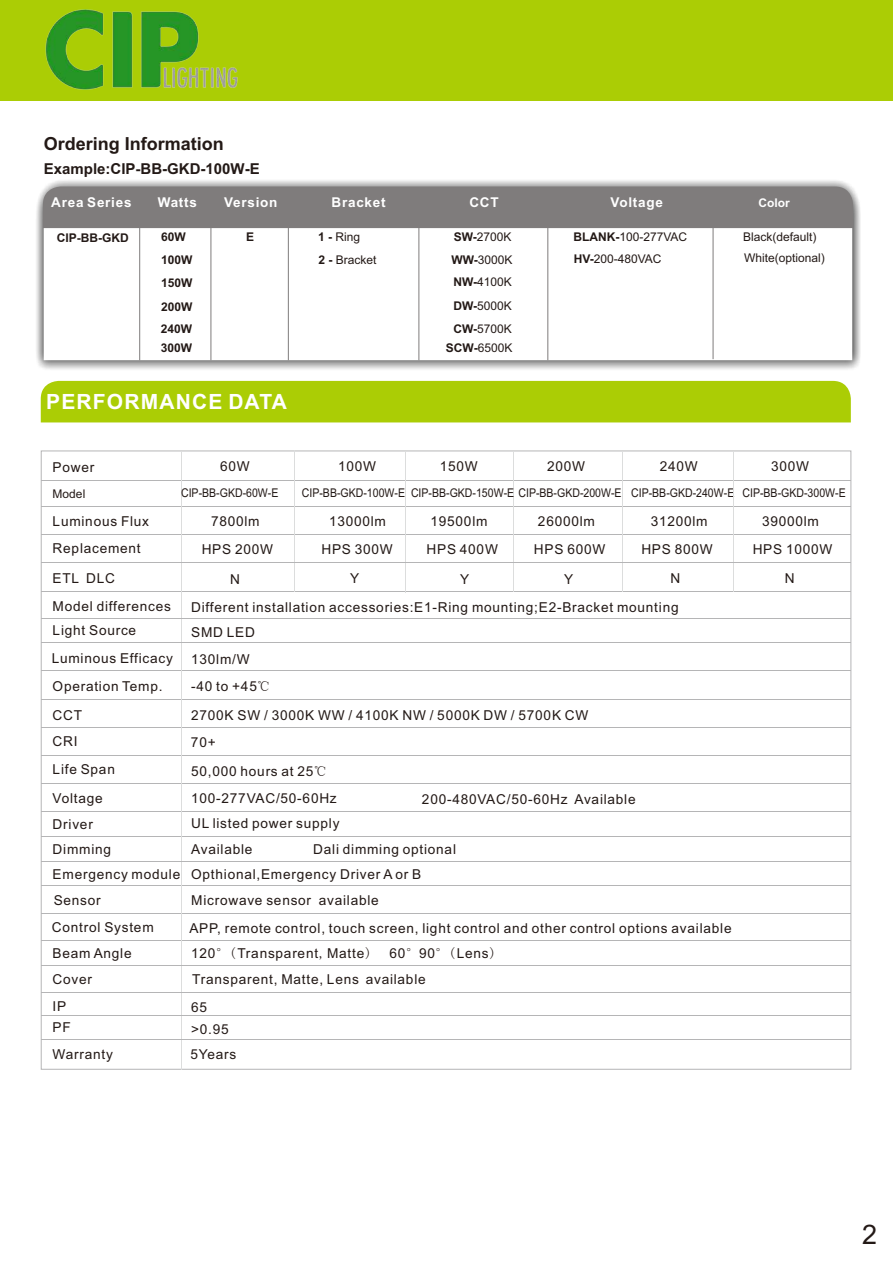
<style>
.page{position:relative;width:893px;height:1263px;background:#fff}
.page>*{position:absolute;margin:0;border:0;box-sizing:border-box;transform-origin:0 0}
.t1{font:27px "Arial";color:#231916}
.t2{font:700 21px "Arial";letter-spacing:.055em;color:#fff}
.t3{font:700 18px "Arial";color:#231916}
.t4{font:700 15px "Arial";color:#231916}
.t5{font:13.65px/27.5px "Arial";letter-spacing:.055em;color:#231916;text-align:center}
.t6{font:700 13.5px "Arial";letter-spacing:.055em;color:#fff}
.t7{font:12px/21.6px "Arial";color:#231916}
.t8{font:12px "Arial";color:#231916;scale:.88 1}
.t9{font:700 12px/22.2px "Arial";color:#231916}
.t10{font:700 12px "Arial";color:#fff}
.s1{font-weight:700}
.s2{font-family:"Sim Sun"}
</style>
<div class="page">
<div style="left:0;top:0;width:893px;height:101px;background:#abcd05"></div>
<div style="left:35px;top:179px;width:825px;height:192px;background:#000;opacity:.75"></div>
<svg style="left:44px;top:228px;width:808px;height:132px"></svg>
<div style="left:43px;top:187px;width:810px;height:41px;background:#7f7c7c"></div>
<hr style="left:139px;top:224px;width:1px;height:136px;background:#7f7c7c">
<hr style="left:211px;top:222px;width:1px;height:138px;background:#7f7c7c">
<hr style="left:418px;top:222px;width:1px;height:138px;background:#7f7c7c">
<hr style="left:547px;top:222px;width:1px;height:138px;background:#7f7c7c">
<hr style="left:713px;top:225px;width:1px;height:134px;background:#7f7c7c">
<hr style="left:288px;top:222px;width:1px;height:138px;background:#7f7c7c">
<div style="left:41px;top:381px;width:810px;height:41px;background:#abcd05"></div>
<hr style="left:41px;top:783px;width:810px;height:1px;background:#b5b5b6">
<hr style="left:41px;top:755px;width:810px;height:1px;background:#b5b5b6">
<hr style="left:41px;top:480px;width:810px;height:1px;background:#b5b5b6">
<hr style="left:41px;top:811px;width:810px;height:1px;background:#b5b5b6">
<hr style="left:41px;top:885px;width:810px;height:1px;background:#b5b5b6">
<hr style="left:41px;top:913px;width:810px;height:1px;background:#b5b5b6">
<hr style="left:41px;top:836px;width:810px;height:1px;background:#b5b5b6">
<hr style="left:41px;top:727px;width:810px;height:1px;background:#b5b5b6">
<hr style="left:41px;top:699px;width:810px;height:1px;background:#b5b5b6">
<hr style="left:41px;top:671px;width:810px;height:1px;background:#b5b5b6">
<hr style="left:41px;top:591px;width:810px;height:1px;background:#b5b5b6">
<hr style="left:41px;top:534px;width:810px;height:1px;background:#b5b5b6">
<hr style="left:41px;top:506px;width:810px;height:1px;background:#b5b5b6">
<hr style="left:41px;top:940px;width:810px;height:1px;background:#b5b5b6">
<hr style="left:181px;top:451px;width:1px;height:618px;background:#dcdddd">
<hr style="left:42px;top:965px;width:809px;height:1px;background:#b5b5b6">
<hr style="left:513px;top:451px;width:1px;height:141px;background:#dcdddd">
<hr style="left:294px;top:451px;width:1px;height:141px;background:#dcdddd">
<hr style="left:41px;top:992px;width:809px;height:1px;background:#b5b5b6">
<hr style="left:41px;top:1015px;width:810px;height:1px;background:#b5b5b6">
<hr style="left:41px;top:1039px;width:809px;height:1px;background:#b5b5b6">
<hr style="left:406px;top:451px;width:1px;height:141px;background:#dcdddd">
<hr style="left:622px;top:451px;width:1px;height:141px;background:#dcdddd">
<hr style="left:41px;top:642px;width:810px;height:1px;background:#b5b5b6">
<hr style="left:41px;top:618px;width:810px;height:1px;background:#b5b5b6">
<hr style="left:734px;top:451px;width:1px;height:141px;background:#dcdddd">
<hr style="left:41px;top:562px;width:810px;height:1px;background:#b5b5b6">
<hr style="left:41px;top:861px;width:810px;height:1px;background:#b5b5b6">
<img style="left:45px;top:10px;width:193px;height:80px">
<h3 class="t3" style="left:44px;top:137px;width:182px">Ordering Information</h3>
<p class="t4" style="left:44px;top:163px;width:217px">Example:CIP-BB-GKD-100W-E</p>
<p class="t6" style="left:51px;top:197px;width:82px">Area Series</p>
<p class="t6" style="left:158px;top:197px;width:41px">Watts</p>
<p class="t6" style="left:224px;top:197px;width:55px">Version</p>
<p class="t6" style="left:332px;top:197px;width:56px">Bracket</p>
<p class="t6" style="left:469px;top:197px;width:31px">CCT</p>
<p class="t6" style="left:611px;top:197px;width:54px">Voltage</p>
<p class="t10" style="left:758px;top:198px;width:33px">Color</p>
<p class="t7" style="left:454px;top:227px;width:59px"><span class="s1">SW-</span>2700K</p>
<p class="t9" style="left:57px;top:227px;width:73px">CIP-BB-GKD</p>
<p class="t9" style="left:161px;top:226px;width:26px">60W</p>
<p class="t7" style="left:318px;top:227px;width:44px"><span class="s1">1 -</span> Ring</p>
<p class="t9" style="left:161px;top:273px;width:33px">150W</p>
<p class="t7" style="left:573px;top:227px;width:115px"><span class="s1">BLANK-</span>100-277VAC</p>
<p class="t9" style="left:246px;top:226px;width:10px">E</p>
<p class="t7" style="left:743px;top:227px;width:75px">Black(default)</p>
<p class="t7" style="left:744px;top:248px;width:82px">White(optional)</p>
<p class="t7" style="left:574px;top:250px;width:89px"><span class="s1">HV-</span>200-480VAC</p>
<p class="t9" style="left:161px;top:250px;width:33px">100W</p>
<p class="t7" style="left:451px;top:250px;width:63px"><span class="s1">WW-</span>3000K<br><span class="s1">NW-</span>4100K</p>
<p class="t7" style="left:453px;top:296px;width:60px;line-height:22.4px"><span class="s1">DW-</span>5000K<br><span class="s1">CW-</span>5700K</p>
<p class="t7" style="left:318px;top:250px;width:60px"><span class="s1">2 -</span> Bracket</p>
<p class="t9" style="left:161px;top:296px;width:33px">200W<br>240W</p>
<p class="t9" style="left:161px;top:338px;width:33px">300W</p>
<h2 class="t2" style="left:46px;top:394px;width:242px">PERFORMANCE DATA</h2>
<p class="t7" style="left:446px;top:338px;width:68px"><span class="s1">SCW-</span>6500K</p>
<p class="t5" style="left:53px;top:455px;width:43px">Power</p>
<p class="t7" style="left:53px;top:484px;width:34px">Model</p>
<p class="t5" style="left:53px;top:508px;width:98px">Luminous Flux</p>
<p class="t5" style="left:53px;top:536px;width:90px">Replacement</p>
<p class="t5" style="left:220px;top:454px;width:31px">60W</p>
<p class="t5" style="left:338px;top:454px;width:39px">100W</p>
<p class="t5" style="left:547px;top:454px;width:39px">200W</p>
<p class="t5" style="left:440px;top:454px;width:39px">150W</p>
<p class="t5" style="left:660px;top:454px;width:39px">240W</p>
<p class="t5" style="left:771px;top:454px;width:39px">300W</p>
<p class="t8" style="left:181px;top:484px;width:112px">CIP-BB-GKD-60W-E</p>
<p class="t8" style="left:302px;top:485px;width:119px">CIP-BB-GKD-100W-E</p>
<p class="t8" style="left:411px;top:485px;width:241px">CIP-BB-GKD-150W-E CIP-BB-GKD-200W-E</p>
<p class="t8" style="left:631px;top:485px;width:119px">CIP-BB-GKD-240W-E</p>
<p class="t8" style="left:742px;top:485px;width:119px">CIP-BB-GKD-300W-E</p>
<p class="t5" style="left:202px;top:509px;width:73px">7800lm<br>HPS 200W</p>
<p class="t5" style="left:329px;top:509px;width:58px">13000lm</p>
<p class="t5" style="left:538px;top:509px;width:58px">26000lm</p>
<p class="t5" style="left:321px;top:537px;width:73px">HPS 300W</p>
<p class="t5" style="left:534px;top:537px;width:73px">HPS 600W</p>
<p class="t5" style="left:426px;top:509px;width:73px;text-align:left">19500lm<br>HPS 400W</p>
<p class="t5" style="left:641px;top:509px;width:73px">31200lm<br>HPS 800W</p>
<p class="t5" style="left:753px;top:509px;width:81px">39000lm<br>HPS 1000W</p>
<p class="t5" style="left:53px;top:566px;width:64px">ETL DLC</p>
<p class="t5" style="left:230px;top:566px;width:11px">N</p>
<p class="t5" style="left:350px;top:566px;width:11px">Y</p>
<p class="t5" style="left:460px;top:567px;width:11px">Y</p>
<p class="t5" style="left:564px;top:567px;width:11px">Y</p>
<p class="t5" style="left:670px;top:566px;width:11px">N</p>
<p class="t5" style="left:785px;top:566px;width:11px">N</p>
<p class="t5" style="left:53px;top:593px;width:120px">Model differences</p>
<p class="t5" style="left:191px;top:595px;width:489px">Different installation accessories:E1-Ring mounting;E2-Bracket mounting</p>
<p class="t5" style="left:53px;top:618px;width:85px">Light Source</p>
<p class="t5" style="left:191px;top:620px;width:65px">SMD LED</p>
<p class="t5" style="left:52px;top:646px;width:123px">Luminous Efficacy</p>
<p class="t5" style="left:191px;top:646px;width:60px">130lm/W</p>
<p class="t5" style="left:53px;top:674px;width:111px">Operation Temp.</p>
<p class="t5" style="left:191px;top:674px;width:81px">-40 to +45<span class="s2">℃</span></p>
<p class="t5" style="left:53px;top:702px;width:31px">CCT</p>
<p class="t5" style="left:191px;top:703px;width:399px">2700K SW / 3000K WW / 4100K NW / 5000K DW / 5700K CW</p>
<p class="t5" style="left:53px;top:729px;width:27px">CRI</p>
<p class="t5" style="left:53px;top:756px;width:64px">Life Span</p>
<p class="t5" style="left:191px;top:728px;width:138px;line-height:29.4px;text-align:left">70+<br>50,000 hours at 25<span class="s2">℃</span></p>
<p class="t5" style="left:53px;top:786px;width:52px">Voltage</p>
<p class="t5" style="left:53px;top:836px;width:60px">Dimming</p>
<p class="t5" style="left:53px;top:812px;width:42px">Driver</p>
<p class="t5" style="left:191px;top:786px;width:147px">100-277VAC/50-60Hz</p>
<p class="t5" style="left:191px;top:811px;width:150px">UL listed power supply</p>
<p class="t5" style="left:422px;top:786px;width:215px">200-480VAC/50-60Hz Available</p>
<p class="t5" style="left:191px;top:836px;width:63px">Available</p>
<p class="t5" style="left:313px;top:836px;width:144px">Dali dimming optional</p>
<p class="t5" style="left:53px;top:861px;width:370px">Emergency module Opthional,Emergency Driver A or B</p>
<p class="t5" style="left:54px;top:887px;width:49px">Sensor</p>
<p class="t5" style="left:191px;top:888px;width:189px">Microwave sensor available</p>
<p class="t5" style="left:52px;top:915px;width:103px">Control System</p>
<p class="t5" style="left:189px;top:915px;width:544px">APP, remote control, touch screen, light control and other control options available</p>
<p class="t5" style="left:53px;top:967px;width:41px">Cover</p>
<p class="t5" style="left:192px;top:967px;width:235px">Transparent, Matte, Lens available</p>
<p class="t5" style="left:191px;top:940px;width:182px">120<span class="s2">°(</span>Transparent<span class="s2">,</span>Matte<span class="s2">)</span></p>
<p class="t5" style="left:389px;top:940px;width:108px">60<span class="s2">°</span>90<span class="s2">°(</span>Lens<span class="s2">)</span></p>
<p class="t5" style="left:53px;top:940px;width:81px">Beam Angle</p>
<p class="t5" style="left:53px;top:993px;width:15px">IP</p>
<p class="t5" style="left:191px;top:995px;width:17px">65</p>
<p class="t5" style="left:53px;top:1015px;width:20px">PF</p>
<p class="t5" style="left:53px;top:1042px;width:62px">Warranty</p>
<p class="t5" style="left:191px;top:1016px;width:39px">&gt;0.95</p>
<p class="t5" style="left:191px;top:1041px;width:47px">5Years</p>
<h1 class="t1" style="left:862px;top:1224px;width:17px">2</h1>
</div>
